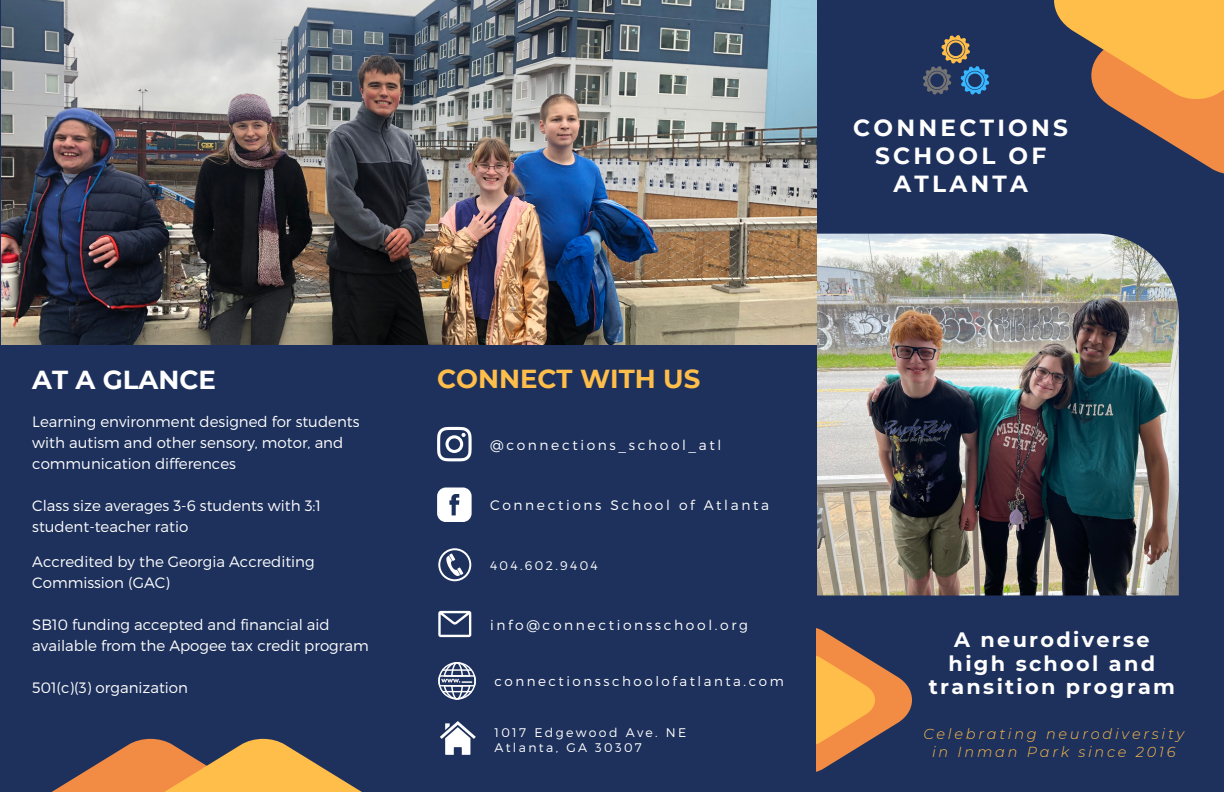
<style>
.page{position:relative;width:1224px;height:792px;background:#1e315c}
.page>*{position:absolute;margin:0;border:0;box-sizing:border-box;transform-origin:0 0}
.t1{font:700 26px "Montserrat";color:#ffbd4a}
.t2{font:700 26px "Montserrat";color:#fff}
.t3{font:700 23.3px/27.8px "Montserrat";letter-spacing:.14em;color:#fff;text-align:center}
.t4{font:700 20.8px/23.2px "Montserrat";letter-spacing:.11em;color:#fff;text-align:center}
.t5{font:300 15px/21px "Montserrat";color:#fff}
.t6{font:italic 300 14.5px/18px "Montserrat";letter-spacing:.19em;color:#ffbd4a;text-align:center}
.t7{font:300 13.9px "Montserrat";letter-spacing:.19em;color:#fff}
.t8{font:300 13.8px "Montserrat";letter-spacing:.19em;color:#fff}
.t9{font:300 13.5px "Montserrat";letter-spacing:.19em;color:#fff}
.t10{font:300 12.5px/15px "Montserrat";letter-spacing:.19em;color:#fff}
</style>
<div class="page">
<svg style="left:816px;top:628px;width:96px;height:144px"></svg>
<svg style="left:1054px;top:0;width:170px;height:174px"></svg>
<img style="left:1px;top:0;width:816px;height:344px">
<svg style="left:52px;top:739px;width:310px;height:53px"></svg>
<svg style="left:438px;top:548px;width:33px;height:33px"></svg>
<svg style="left:438px;top:611px;width:33px;height:26px"></svg>
<svg style="left:440px;top:721px;width:36px;height:34px"></svg>
<svg style="left:437px;top:427px;width:35px;height:34px"></svg>
<svg style="left:437px;top:488px;width:35px;height:34px"></svg>
<svg style="left:923px;top:35px;width:66px;height:60px"></svg>
<img style="left:817px;top:234px;width:362px;height:362px">
<svg style="left:438px;top:662px;width:38px;height:38px"></svg>
<h1 class="t2" style="left:32px;top:363px;width:185px">AT A GLANCE</h1>
<h1 class="t1" style="left:437px;top:363px;width:265px">CONNECT WITH US</h1>
<p class="t5" style="left:32px;top:411px;width:329px">Learning environment designed for students with autism and other sensory, motor, and communication differences</p>
<p class="t5" style="left:32px;top:495px;width:290px">Class size averages 3-6 students with 3:1 student-teacher ratio</p>
<p class="t5" style="left:32px;top:551px;width:284px">Accredited by the Georgia Accrediting<br>Commission (GAC)</p>
<p class="t5" style="left:32px;top:614px;width:338px">SB10 funding accepted and financial aid available from the Apogee tax credit program</p>
<p class="t5" style="left:32px;top:677px;width:157px">501(c)(3) organization</p>
<p class="t8" style="left:490px;top:436px;width:233px">@connections_school_atl</p>
<p class="t8" style="left:490px;top:496px;width:280px">Connections School of Atlanta</p>
<p class="t10" style="left:490px;top:557px;width:109px">404.602.9404</p>
<p class="t7" style="left:490px;top:616px;width:259px">info@connectionsschool.org</p>
<p class="t9" style="left:494px;top:672px;width:291px">connectionsschoolofatlanta.com</p>
<p class="t10" style="left:494px;top:724px;width:193px">1017 Edgewood Ave. NE<br>Atlanta, GA 30307</p>
<h2 class="t3" style="left:853px;top:114px;width:216px">CONNECTIONS<br>SCHOOL OF<br>ATLANTA</h2>
<h3 class="t4" style="left:929px;top:628px;width:248px">A neurodiverse high school and transition program</h3>
<p class="t6" style="left:923px;top:725px;width:262px">Celebrating neurodiversity in Inman Park since 2016</p>
</div>
